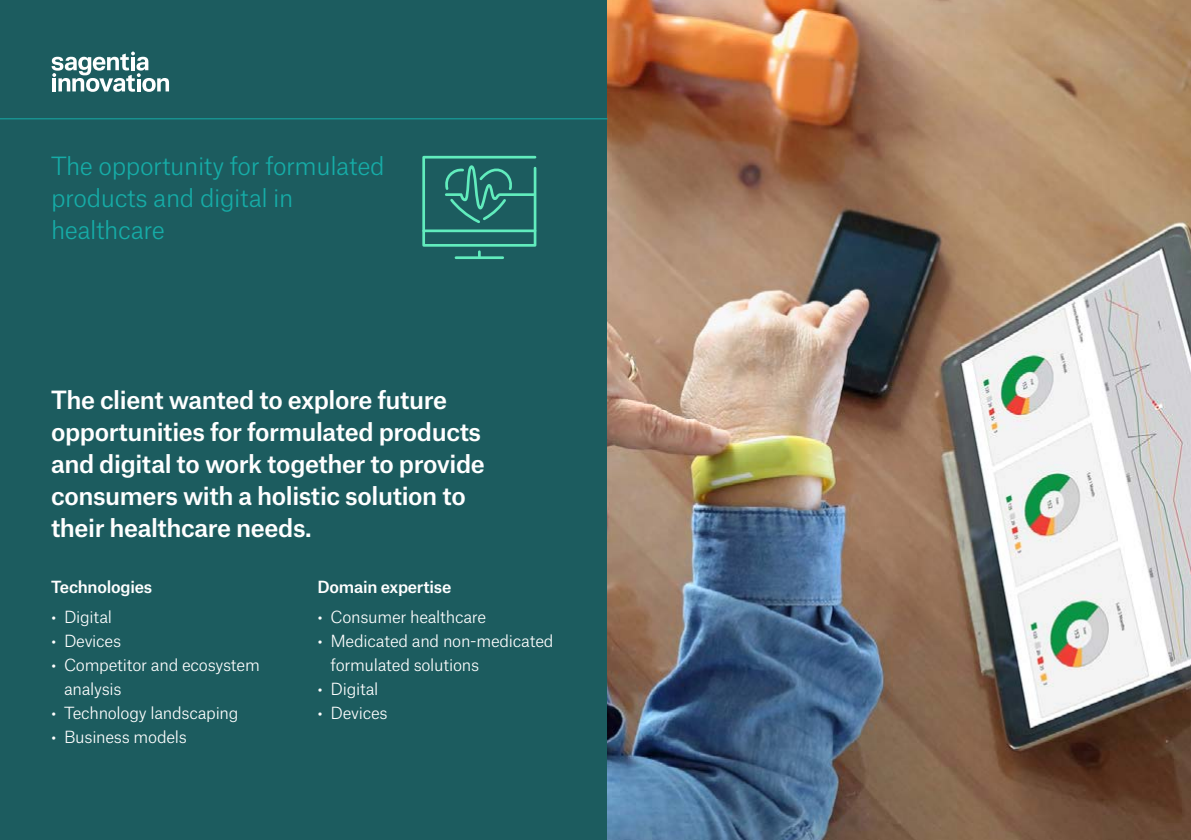
<style>
.page{position:relative;width:1191px;height:840px;background:#fff}
.page>*{position:absolute;margin:0;border:0;box-sizing:border-box;transform-origin:0 0}
.t1{font:500 24px/32px "Atlas Grotesk";letter-spacing:-.02em;color:#fff}
.t2{font:300 24px/32px "Atlas Grotesk";letter-spacing:-.02em;color:#16aca7}
.t3{font:300 16px/24px "Atlas Grotesk";letter-spacing:-.02em;color:#fff}
.t4{font:500 16px "Atlas Grotesk";letter-spacing:-.02em;color:#fff}
</style>
<div class="page">
<div style="left:0;top:0;width:607px;height:839px;background:#1c5c5f"></div>
<img style="left:607px;top:0;width:584px;height:839px">
<svg style="left:52px;top:52px;width:117px;height:40px"></svg>
<hr style="left:0;top:118px;width:607px;height:1px;background:#16aca7">
<hr style="left:456px;top:256px;width:47px;height:3px;background:#61ecbd">
<svg style="left:422px;top:155px;width:115px;height:102px"></svg>
<h1 class="t2" style="left:51px;top:147px;width:335px">The opportunity for formulated products and digital in healthcare</h1>
<h1 class="t1" style="left:51px;top:381px;width:435px">The client wanted to explore future opportunities for formulated products and digital to work together to provide consumers with a holistic solution to their healthcare needs.</h1>
<p class="t4" style="left:51px;top:574px;width:103px">Technologies</p>
<p class="t3" style="left:51px;top:603px;width:62px">• Digital</p>
<p class="t3" style="left:51px;top:627px;width:72px">• Devices</p>
<p class="t3" style="left:64px;top:651px;width:197px;text-indent:-13px">• Competitor and ecosystem analysis</p>
<p class="t3" style="left:51px;top:699px;width:189px">• Technology landscaping</p>
<p class="t3" style="left:51px;top:723px;width:137px">• Business models</p>
<p class="t4" style="left:317px;top:574px;width:135px">Domain expertise</p>
<p class="t3" style="left:317px;top:603px;width:170px">• Consumer healthcare</p>
<p class="t3" style="left:330px;top:627px;width:225px;text-indent:-13px">• Medicated and non-medicated formulated solutions</p>
<p class="t3" style="left:317px;top:675px;width:62px">• Digital</p>
<p class="t3" style="left:317px;top:699px;width:72px">• Devices</p>
</div>
